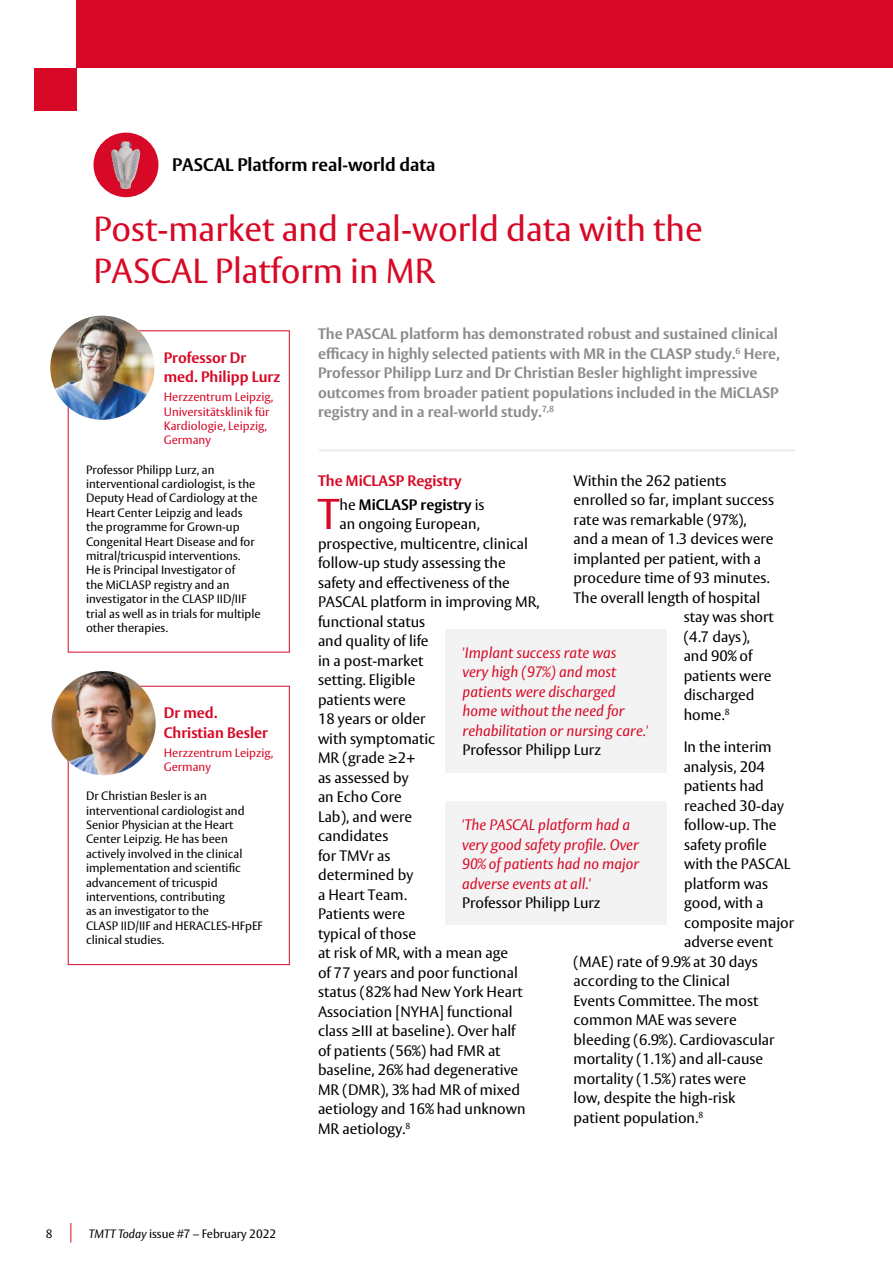
<style>
.page{position:relative;width:893px;height:1263px;background:#fff}
.page>*{position:absolute;margin:0;border:0;box-sizing:border-box;transform-origin:0 0}
.t1{font:42.6px "Vesta Pro";color:#d70926}
.t2{font:34.5px/41.4px "Vesta Pro";color:#d70926}
.t3{font:700 18px "Vesta Pro";color:#000}
.t4{font:15px "Vesta Pro";color:#000}
.t5{font:700 15px/19.5px "Vesta Pro";color:#898c8a}
.t6{font:italic 15px/19.5px "Vesta Pro";color:#d70926}
.t7{font:700 15px/19.5px "Vesta Pro";color:#d70926}
.t8{font:700 15px "Vesta Pro";color:#000}
.t9{font:12px/14.4px "Vesta Pro";color:#000}
.t10{font:12px/14.4px "Vesta Pro";color:#d70926}
.s1{font-style:italic}
.s2{font-weight:400}
</style>
<div class="page">
<div style="left:77px;top:0;width:816px;height:68px;background:#d70926"></div>
<div style="left:34px;top:68px;width:43px;height:43px;background:#d70926"></div>
<svg style="left:70px;top:1223px;width:1px;height:19px"></svg>
<hr style="left:319px;top:450px;width:476px;height:1px;background:#e6e7e6">
<div style="left:68px;top:330px;width:222px;height:322px;border:1px solid #d70926"></div>
<img style="left:50px;top:316px;width:104px;height:104px;border-radius:52px">
<div style="left:68px;top:686px;width:222px;height:279px;border:1px solid #d70926"></div>
<img style="left:52px;top:671px;width:104px;height:104px;border-radius:52px">
<div style="left:446px;top:629px;width:221px;height:143px;background:#f3f3f3"></div>
<div style="left:445px;top:801px;width:222px;height:124px;background:#f3f3f3"></div>
<div style="left:94px;top:133px;width:64px;height:64px;background:#d70926;border-radius:50%"></div>
<img style="left:111px;top:141px;width:30px;height:49px">
<p class="t3" style="left:172px;top:154px;width:265px">PASCAL Platform real-world data</p>
<h2 class="t2" style="left:94px;top:208px;width:611px">Post-market and real-world data with the<br>PASCAL Platform in MR</h2>
<p class="t7" style="left:164px;top:348px;width:118px">Professor Dr med. Philipp Lurz</p>
<p class="t10" style="left:164px;top:390px;width:111px">Herzzentrum Leipzig,<br>Universitätsklinik für<br>Kardiologie, Leipzig,<br>Germany</p>
<p class="t9" style="left:86px;top:462px;width:176px">Professor Philipp Lurz, an interventional cardiologist, is the<br>Deputy Head of Cardiology at the<br>Heart Center Leipzig and leads the programme for Grown-up<br>Congenital Heart Disease and for mitral/tricuspid interventions.<br>He is Principal Investigator of<br>the MiCLASP registry and an investigator in the CLASP IID/IIF trial as well as in trials for multiple other therapies.</p>
<p class="t7" style="left:164px;top:703px;width:106px">Dr med.<br>Christian Besler</p>
<p class="t10" style="left:164px;top:745px;width:111px">Herzzentrum Leipzig,<br>Germany</p>
<p class="t9" style="left:86px;top:789px;width:178px">Dr Christian Besler is an interventional cardiologist and<br>Senior Physician at the Heart<br>Center Leipzig. He has been actively involved in the clinical implementation and scientific advancement of tricuspid interventions, contributing<br>as an investigator to the<br>CLASP IID/IIF and HERACLES-HFpEF clinical studies.</p>
<p class="t9" style="left:46px;top:1226px;width:8px">8</p>
<p class="t9" style="left:89px;top:1226px;width:189px"><span class="s1">TMTT Today</span> issue #7 – February 2022</p>
<p class="t5" style="left:318px;top:324px;width:464px">The PASCAL platform has demonstrated robust and sustained clinical efficacy in highly selected patients with MR in the CLASP study.<sup>6</sup> Here, Professor Philipp Lurz and Dr Christian Besler highlight impressive outcomes from broader patient populations included in the MiCLASP registry and in a real-world study.<sup>7,8</sup></p>
<p class="t7" style="left:318px;top:470px;width:145px">The MiCLASP Registry</p>
<h1 class="t1" style="left:318px;top:488px;width:23px">T</h1>
<p class="t8" style="left:340px;top:495px;width:146px"><span class="s2">he</span> MiCLASP registry <span class="s2">is</span></p>
<p class="t4" style="left:574px;top:471px;width:155px">Within the 262 patients</p>
<p class="t4" style="left:574px;top:491px;width:202px">enrolled so far, implant success</p>
<p class="t4" style="left:574px;top:510px;width:175px">rate was remarkable (97%),</p>
<p class="t4" style="left:574px;top:530px;width:202px">and a mean of 1.3 devices were</p>
<p class="t4" style="left:574px;top:549px;width:189px">implanted per patient, with a</p>
<p class="t4" style="left:574px;top:569px;width:198px">procedure time of 93 minutes.</p>
<p class="t4" style="left:574px;top:588px;width:188px">The overall length of hospital</p>
<p class="t4" style="left:684px;top:608px;width:92px">stay was short</p>
<p class="t4" style="left:684px;top:627px;width:68px">(4.7 days),</p>
<p class="t4" style="left:684px;top:647px;width:70px">and 90% of</p>
<p class="t4" style="left:684px;top:666px;width:89px">patients were</p>
<p class="t4" style="left:684px;top:686px;width:72px">discharged</p>
<p class="t4" style="left:684px;top:705px;width:48px">home.<sup>8</sup></p>
<p class="t4" style="left:684px;top:738px;width:90px">In the interim</p>
<p class="t4" style="left:684px;top:757px;width:83px">analysis, 204</p>
<p class="t4" style="left:684px;top:777px;width:82px">patients had</p>
<p class="t4" style="left:684px;top:796px;width:101px">reached 30-day</p>
<p class="t4" style="left:684px;top:816px;width:94px">follow-up. The</p>
<p class="t4" style="left:684px;top:835px;width:84px">safety profile</p>
<p class="t4" style="left:684px;top:855px;width:108px">with the PASCAL</p>
<p class="t4" style="left:684px;top:874px;width:86px">platform was</p>
<p class="t4" style="left:684px;top:894px;width:81px">good, with a</p>
<p class="t4" style="left:684px;top:913px;width:112px">composite major</p>
<p class="t4" style="left:684px;top:933px;width:91px">adverse event</p>
<p class="t4" style="left:574px;top:952px;width:186px">(MAE) rate of 9.9% at 30 days</p>
<p class="t4" style="left:574px;top:972px;width:158px">according to the Clinical</p>
<p class="t4" style="left:574px;top:991px;width:186px">Events Committee. The most</p>
<p class="t4" style="left:574px;top:1011px;width:165px">common MAE was severe</p>
<p class="t4" style="left:574px;top:1030px;width:203px">bleeding (6.9%). Cardiovascular</p>
<p class="t4" style="left:574px;top:1050px;width:191px">mortality (1.1%) and all-cause</p>
<p class="t4" style="left:574px;top:1069px;width:174px">mortality (1.5%) rates were</p>
<p class="t4" style="left:574px;top:1089px;width:163px">low, despite the high-risk</p>
<p class="t4" style="left:574px;top:1108px;width:131px">patient population.<sup>8</sup></p>
<p class="t4" style="left:340px;top:515px;width:142px">an ongoing European,</p>
<p class="t4" style="left:318px;top:534px;width:212px">prospective, multicentre, clinical</p>
<p class="t4" style="left:318px;top:554px;width:189px">follow-up study assessing the</p>
<p class="t4" style="left:318px;top:573px;width:193px">safety and effectiveness of the</p>
<p class="t4" style="left:318px;top:593px;width:223px">PASCAL platform in improving MR,</p>
<p class="t4" style="left:318px;top:612px;width:109px">functional status</p>
<p class="t4" style="left:318px;top:632px;width:112px">and quality of life</p>
<p class="t4" style="left:318px;top:651px;width:107px">in a post-market</p>
<p class="t4" style="left:318px;top:671px;width:99px">setting. Eligible</p>
<p class="t4" style="left:318px;top:690px;width:89px">patients were</p>
<p class="t4" style="left:318px;top:710px;width:109px">18 years or older</p>
<p class="t4" style="left:318px;top:729px;width:119px">with symptomatic</p>
<p class="t4" style="left:318px;top:749px;width:99px">MR (grade ≥2+</p>
<p class="t4" style="left:318px;top:768px;width:92px">as assessed by</p>
<p class="t4" style="left:318px;top:788px;width:85px">an Echo Core</p>
<p class="t4" style="left:318px;top:807px;width:96px">Lab), and were</p>
<p class="t4" style="left:318px;top:827px;width:72px">candidates</p>
<p class="t4" style="left:318px;top:846px;width:74px">for TMVr as</p>
<p class="t4" style="left:318px;top:866px;width:97px">determined by</p>
<p class="t4" style="left:318px;top:885px;width:90px">a Heart Team.</p>
<p class="t4" style="left:318px;top:905px;width:89px">Patients were</p>
<p class="t4" style="left:318px;top:924px;width:100px">typical of those</p>
<p class="t4" style="left:318px;top:944px;width:192px">at risk of MR, with a mean age</p>
<p class="t4" style="left:318px;top:963px;width:201px">of 77 years and poor functional</p>
<p class="t4" style="left:318px;top:983px;width:206px">status (82% had New York Heart</p>
<p class="t4" style="left:318px;top:1002px;width:196px">Association [NYHA] functional</p>
<p class="t4" style="left:318px;top:1022px;width:199px">class ≥III at baseline). Over half</p>
<p class="t4" style="left:318px;top:1041px;width:184px">of patients (56%) had FMR at</p>
<p class="t4" style="left:318px;top:1061px;width:202px">baseline, 26% had degenerative</p>
<p class="t4" style="left:318px;top:1080px;width:204px">MR (DMR), 3% had MR of mixed</p>
<p class="t4" style="left:318px;top:1100px;width:209px">aetiology and 16% had unknown</p>
<p class="t4" style="left:318px;top:1119px;width:94px">MR aetiology.<sup>8</sup></p>
<p class="t6" style="left:463px;top:642px;width:188px">'Implant success rate was<br>very high (97%) and most patients were discharged home without the need for rehabilitation or nursing care.'</p>
<p class="t4" style="left:463px;top:741px;width:140px">Professor Philipp Lurz</p>
<p class="t6" style="left:462px;top:815px;width:178px">'The PASCAL platform had a very good safety profile. Over<br>90% of patients had no major adverse events at all.'</p>
<p class="t4" style="left:462px;top:894px;width:140px">Professor Philipp Lurz</p>
</div>
